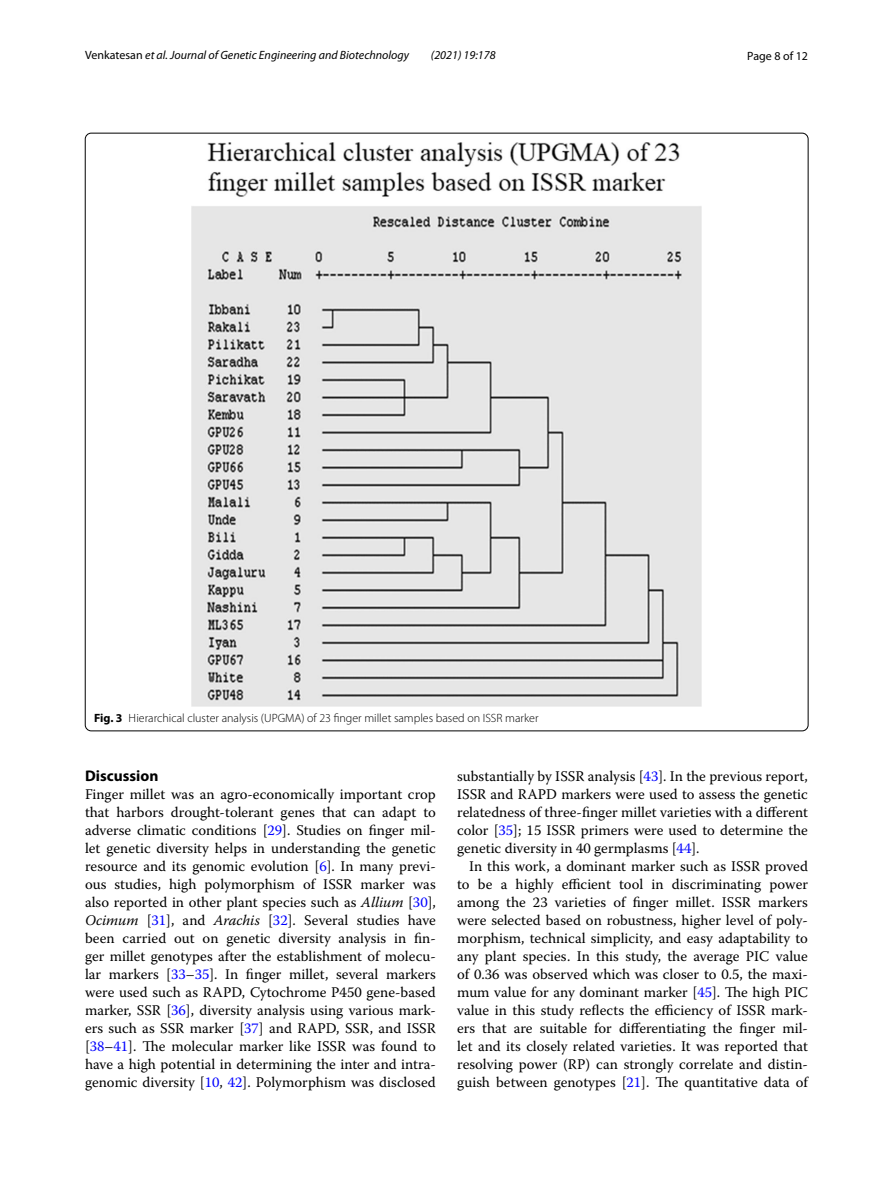
<style>
.page{position:relative;width:893px;height:1187px;background:#fff}
.page>*{position:absolute;margin:0;border:0;box-sizing:border-box;transform-origin:0 0}
.t1{font:700 15.45px "Myriad Pro";color:#000}
.t2{font:14.7px/18px "Warnock Pro";color:#000;text-align:justify}
.t3{font:300 12px "Myriad Pro";color:#000}
.t4{font:italic 12px "Myriad Pro";color:#000}
.t5{font:12px "Myriad Pro";color:#000}
.s1{font-style:normal}
.s2{font-weight:700}
.s3{color:#00f}
.s4{font-style:italic}
</style>
<div class="page">
<img style="left:191px;top:142px;width:511px;height:564px">
<p class="t4" style="left:85px;top:48px;width:326px"><span class="s1">Venkatesan</span> et al. Journal of Genetic Engineering and Biotechnology</p>
<p class="t4" style="left:431px;top:48px;width:66px">(2021) 19:178</p>
<p class="t5" style="left:747px;top:48px;width:62px">Page 8 of 12</p>
<p class="t3" style="left:94px;top:711px;width:446px"><span class="s2">Fig. 3</span> Hierarchical cluster analysis (UPGMA) of 23 finger millet samples based on ISSR marker</p>
<p class="t1" style="left:85px;top:766px;width:75px">Discussion</p>
<p class="t2" style="left:85px;top:785px;width:352px">Finger millet was an agro-economically important crop that harbors drought-tolerant genes that can adapt to adverse climatic conditions [<span class="s3">29</span>]. Studies on finger mil&shy;let genetic diversity helps in understanding the genetic resource and its genomic evolution [<span class="s3">6</span>]. In many previ&shy;ous studies, high polymorphism of ISSR marker was also reported in other plant species such as <span class="s4">Allium</span> [<span class="s3">30</span>], <span class="s4">Ocimum</span> [<span class="s3">31</span>], and <span class="s4">Arachis</span> [<span class="s3">32</span>]. Several studies have been carried out on genetic diversity analysis in fin&shy;ger millet genotypes after the establishment of molecu&shy;lar markers [<span class="s3">33</span>–<span class="s3">35</span>]. In finger millet, several markers were used such as RAPD, Cytochrome P450 gene-based marker, SSR [<span class="s3">36</span>], diversity analysis using various mark&shy;ers such as SSR marker [<span class="s3">37</span>] and RAPD, SSR, and ISSR [<span class="s3">38</span>–<span class="s3">41</span>]. The molecular marker like ISSR was found to have a high potential in determining the inter and intra&shy;genomic diversity [<span class="s3">10</span>, <span class="s3">42</span>]. Polymorphism was disclosed</p>
<p class="t2" style="left:457px;top:766px;width:352px">substantially by ISSR analysis [<span class="s3">43</span>]. In the previous report, ISSR and RAPD markers were used to assess the genetic relatedness of three-finger millet varieties with a different color [<span class="s3">35</span>]; 15 ISSR primers were used to determine the genetic diversity in 40 germplasms [<span class="s3">44</span>].</p>
<p class="t2" style="left:457px;top:856px;width:352px;text-indent:12px">In this work, a dominant marker such as ISSR proved to be a highly efficient tool in discriminating power among the 23 varieties of finger millet. ISSR markers were selected based on robustness, higher level of poly&shy;morphism, technical simplicity, and easy adaptability to any plant species. In this study, the average PIC value of 0.36 was observed which was closer to 0.5, the maxi&shy;mum value for any dominant marker [<span class="s3">45</span>]. The high PIC value in this study reflects the efficiency of ISSR mark&shy;ers that are suitable for differentiating the finger mil&shy;let and its closely related varieties. It was reported that resolving power (RP) can strongly correlate and distin&shy;guish between genotypes [<span class="s3">21</span>]. The quantitative data of</p>
</div>
